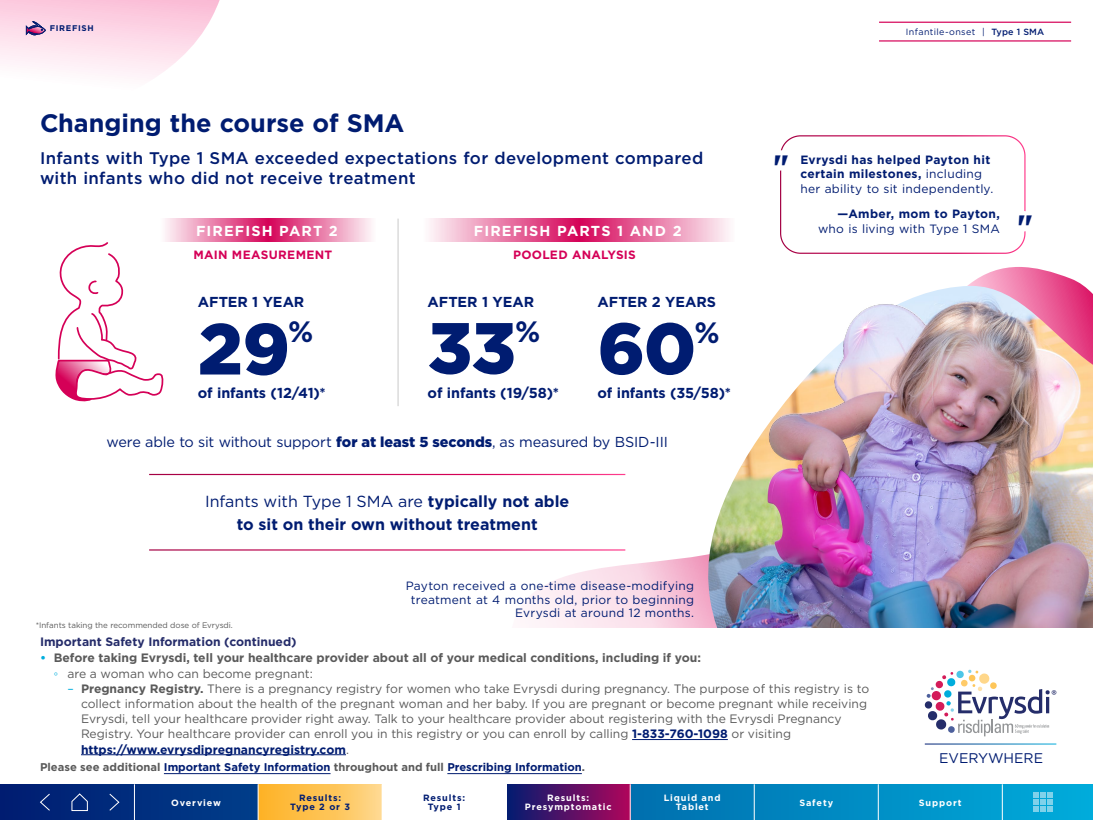
<style>
.page{position:relative;width:1093px;height:820px;background:#fff}
.page>*{position:absolute;margin:0;border:0;box-sizing:border-box;transform-origin:0 0}
.t1{font:900 72px "Gotham";color:#001c71}
.t2{font:700 30.8px "Gotham";color:#001c71}
.t3{font:700 29.4px "Gotham";color:#001c71}
.t4{font:700 25.2px "Gotham";color:#001c71}
.t5{font:500 16.8px/20.4px "Gotham";letter-spacing:.02em;color:#001c71}
.t6{font:700 16px/22.6px "Gotham";color:#001c71;text-align:center}
.t7{font:700 14.4px "Gotham";letter-spacing:-.005em;color:#001c71}
.t8{font:14.4px "Gotham";letter-spacing:-.01em;color:#001c71}
.t9{font:700 14.4px "Gotham";letter-spacing:.075em;color:#fff}
.t10{font:14px "Gotham";color:#001c71}
.t11{font:12.16px/15.2px "Gotham";color:#5a5a5a}
.t12{font:700 12.16px/15.2px "Gotham";color:#5a5a5a}
.t13{font:700 12.16px "Gotham";color:#252c6a}
.t14{font:12px/13.6px "Gotham";letter-spacing:.02em;color:#001c71;text-align:right}
.t15{font:700 12px/14.4px "Gotham";letter-spacing:.025em;color:#001c71}
.t16{font:700 12px "Gotham";letter-spacing:.025em;color:#d50057}
.t17{font:700 11.2px "Gotham";color:#001c71}
.t18{font:700 9.12px/9.1px "Gotham";letter-spacing:.095em;color:#fff;text-align:center}
.t19{font:700 9.12px/9.1px "Gotham";letter-spacing:.095em;color:#001c71;text-align:center}
.t20{font:8.96px "Gotham";letter-spacing:.04em;color:#001c71}
.t21{font:700 8.24px "Gotham";letter-spacing:.08em;color:#001c71}
.t22{font:8px "Gotham";letter-spacing:-.005em;color:#5a5a5a}
.s1{font-weight:900}
.s2{font-weight:400}
.s3{font-weight:500}
.s4{color:#00aedd}
.s5{font-family:"Arial";font-weight:400;color:#00aedd}
.s6{font-weight:700}
.s7{font-weight:700;color:#001c71}
.s8{color:#5a5a5a}
</style>
<div class="page">
<svg style="left:476px;top:474px;width:222px;height:154px"></svg>
<svg style="left:967px;top:267px;width:117px;height:19px"></svg>
<img style="left:698px;top:286px;width:395px;height:342px">
<img style="left:750px;top:293px;width:340px;height:246px">
<hr style="left:879px;top:40px;width:192px;height:2px;background:#d50057">
<hr style="left:879px;top:22px;width:192px;height:1px;background:#d50057">
<svg style="left:0;top:0;width:220px;height:79px"></svg>
<svg style="left:165px;top:218px;width:207px;height:24px;background:#e87aa7"></svg>
<svg style="left:429px;top:218px;width:301px;height:24px;background:#e87aa7"></svg>
<hr style="left:397px;top:218px;width:2px;height:188px;background:#d2d2d2">
<svg style="left:55px;top:242px;width:109px;height:160px"></svg>
<hr style="left:149px;top:473px;width:476px;height:2px;background:#fff">
<hr style="left:149px;top:549px;width:476px;height:1px;background:#fff">
<div style="left:780px;top:135px;width:245px;height:119px;border:1px solid #fff;border-radius:20px"></div>
<div style="left:770px;top:150px;width:20px;height:20px;background:#fff;border-radius:50%"></div>
<div style="left:1013px;top:211px;width:21px;height:20px;background:#fff;border-radius:50%"></div>
<hr style="left:164px;top:773px;width:166px;height:1px;background:#001c71">
<hr style="left:447px;top:773px;width:135px;height:1px;background:#001c71">
<svg style="left:925px;top:669px;width:131px;height:67px"></svg>
<hr style="left:632px;top:738px;width:96px;height:1px;background:#001c71">
<hr style="left:81px;top:754px;width:265px;height:1px;background:#001c71">
<svg style="left:0;top:784px;width:1093px;height:35px;background:#006cac"></svg>
<div style="left:506px;top:783px;width:124px;height:36px;background:linear-gradient(to right,#001c71,#ae055b)"></div>
<div style="left:258px;top:783px;width:124px;height:36px;background:linear-gradient(to right,#feb121,#fed688)"></div>
<hr style="left:134px;top:783px;width:1px;height:36px;background:#fff">
<hr style="left:258px;top:783px;width:1px;height:36px;background:#fff">
<hr style="left:506px;top:783px;width:1px;height:36px;background:#fff">
<hr style="left:630px;top:783px;width:1px;height:36px;background:#fff">
<hr style="left:878px;top:783px;width:1px;height:36px;background:#fff">
<hr style="left:754px;top:783px;width:1px;height:36px;background:#fff">
<hr style="left:1002px;top:783px;width:1px;height:36px;background:#fff">
<svg style="left:1032px;top:791px;width:21px;height:20px"></svg>
<svg style="left:39px;top:792px;width:12px;height:19px"></svg>
<svg style="left:109px;top:792px;width:11px;height:19px"></svg>
<svg style="left:71px;top:792px;width:17px;height:18px"></svg>
<div style="left:382px;top:781px;width:124px;height:38px;background:#fff"></div>
<p class="t21" style="left:50px;top:23px;width:46px">FIREFISH</p>
<h3 class="t4" style="left:40px;top:106px;width:366px">Changing the course of SMA</h3>
<h3 class="t5" style="left:40px;top:147px;width:665px">Infants with Type 1 SMA exceeded expectations for development compared with infants who did not receive treatment</h3>
<p class="t9" style="left:196px;top:221px;width:143px">FIREFISH PART 2</p>
<p class="t9" style="left:474px;top:221px;width:209px">FIREFISH PARTS 1 AND 2</p>
<p class="t16" style="left:194px;top:246px;width:140px">MAIN MEASUREMENT</p>
<p class="t16" style="left:513px;top:246px;width:124px">POOLED ANALYSIS</p>
<p class="t7" style="left:198px;top:292px;width:108px">AFTER 1 YEAR</p>
<p class="t7" style="left:428px;top:292px;width:108px">AFTER 1 YEAR</p>
<p class="t7" style="left:597px;top:292px;width:120px">AFTER 2 YEARS</p>
<h1 class="t1" style="left:198px;top:299px;width:94px">29</h1>
<h3 class="t3" style="left:288px;top:312px;width:27px">%</h3>
<p class="t7" style="left:198px;top:383px;width:129px">of infants (12/41)*</p>
<h1 class="t1" style="left:428px;top:298px;width:90px">33</h1>
<h3 class="t3" style="left:515px;top:312px;width:27px">%</h3>
<p class="t7" style="left:428px;top:383px;width:133px">of infants (19/58)*</p>
<h1 class="t1" style="left:597px;top:299px;width:100px">60</h1>
<h3 class="t3" style="left:694px;top:313px;width:27px">%</h3>
<p class="t7" style="left:597px;top:383px;width:135px">of infants (35/58)*</p>
<p class="t8" style="left:107px;top:432px;width:563px">were able to sit without support <span class="s1">for at least 5 seconds</span>, as measured by BSID-III</p>
<h3 class="t6" style="left:205px;top:490px;width:366px"><span class="s2">Infants with Type 1 SMA are</span> typically not able to sit on their own without treatment</h3>
<p class="t14" style="left:406px;top:578px;width:290px">Payton received a one-time disease-modifying treatment at 4 months old, prior to beginning<br>Evrysdi at around 12 months.</p>
<p class="t20" style="left:906px;top:26px;width:140px">Infantile-onset | <span class="s3">Type 1 SMA</span></p>
<h2 class="t2" style="left:773px;top:145px;width:18px">"</h2>
<p class="t15" style="left:800px;top:152px;width:194px">Evrysdi has helped Payton hit certain milestones, <span class="s2">including her ability to sit independently.</span></p>
<p class="t15" style="left:837px;top:207px;width:164px">—Amber, mom to Payton,</p>
<p class="t14" style="left:818px;top:221px;width:183px">who is living with Type 1 SMA</p>
<h2 class="t2" style="left:1017px;top:206px;width:18px">"</h2>
<p class="t22" style="left:36px;top:619px;width:199px">*Infants taking the recommended dose of Evrysdi.</p>
<p class="t13" style="left:40px;top:633px;width:258px">Important Safety Information (continued)</p>
<p class="t12" style="left:54px;top:650px;width:649px;text-indent:-14px"><span class="s4">•</span> Before taking Evrysdi, tell your healthcare provider about all of your medical conditions, including if you: <span class="s5">◦</span> <span class="s2">are a woman who can become pregnant:</span></p>
<p class="t11" style="left:81px;top:680px;width:790px;text-indent:-14px"><span class="s4">–</span> <span class="s6">Pregnancy Registry.</span> There is a pregnancy registry for women who take Evrysdi during pregnancy. The purpose of this registry is to collect information about the health of the pregnant woman and her baby. If you are pregnant or become pregnant while receiving Evrysdi, tell your healthcare provider right away. Talk to your healthcare provider about registering with the Evrysdi Pregnancy Registry. Your healthcare provider can enroll you in this registry or you can enroll by calling <span class="s7">1-833-760-1098</span> or visiting <span class="s7">https://www.evrysdipregnancyregistry.com</span>.</p>
<p class="t17" style="left:40px;top:759px;width:546px"><span class="s8">Please see additional</span> Important Safety Information <span class="s8">throughout and full</span> Prescribing Information<span class="s8">.</span></p>
<p class="t10" style="left:939px;top:748px;width:105px">EVERYWHERE</p>
<p class="t18" style="left:171px;top:797px;width:51px">Overview</p>
<p class="t18" style="left:664px;top:793px;width:58px">Liquid and<br>Tablet</p>
<p class="t18" style="left:799px;top:797px;width:35px">Safety</p>
<p class="t18" style="left:919px;top:797px;width:44px">Support</p>
<p class="t19" style="left:290px;top:793px;width:61px">Results:<br>Type 2 or 3</p>
<p class="t19" style="left:423px;top:793px;width:44px">Results:<br>Type 1</p>
<p class="t18" style="left:525px;top:793px;width:88px">Results:<br>Presymptomatic</p>
</div>
